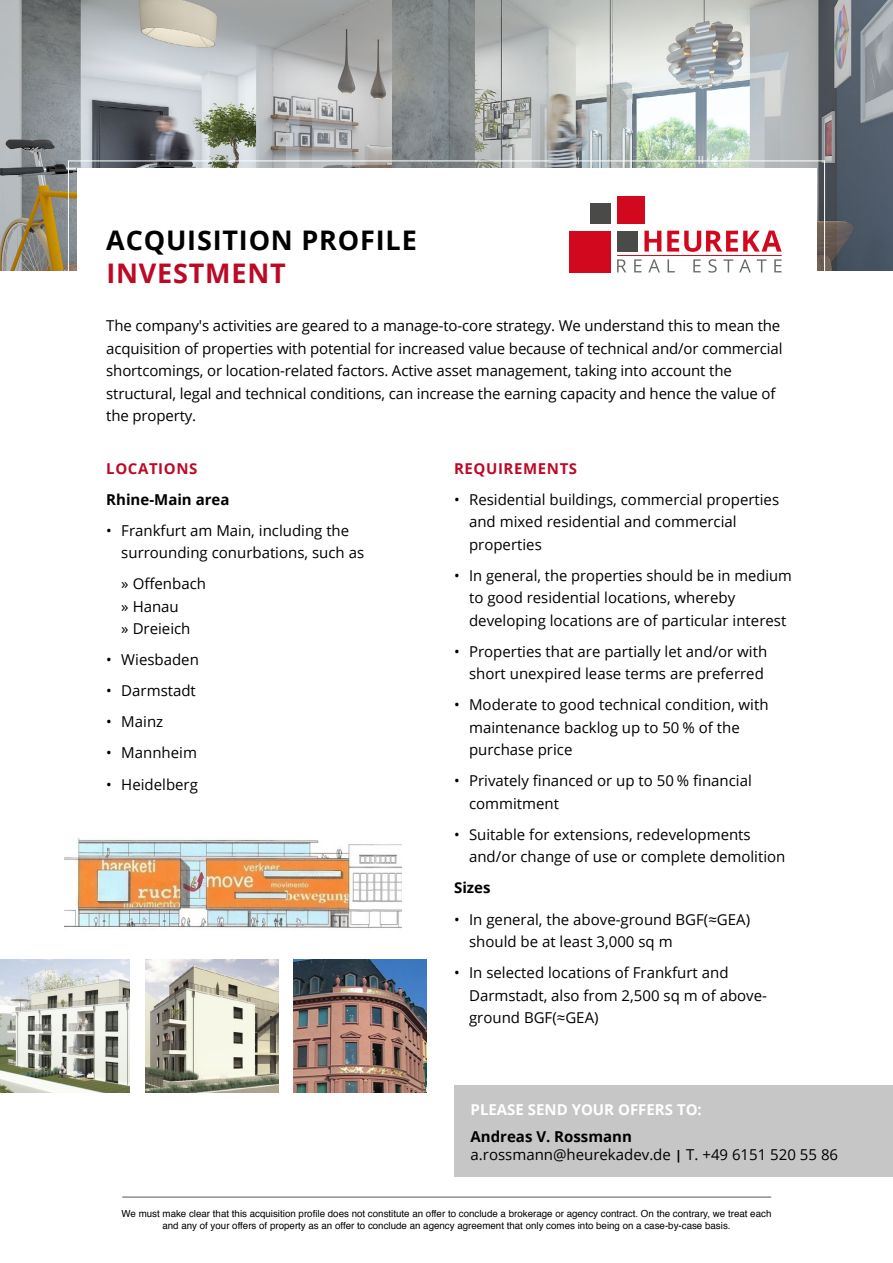
<style>
.page{position:relative;width:893px;height:1263px;background:#fff}
.page>*{position:absolute;margin:0;border:0;box-sizing:border-box;transform-origin:0 0}
.t1{font:700 27px "Open Sans";letter-spacing:.03em;color:#000}
.t2{font:700 27px "Open Sans";letter-spacing:.03em;color:#bd0926}
.t3{font:15px/22.5px "Open Sans";color:#000}
.t4{font:700 15px "Open Sans";color:#fff}
.t5{font:700 15px "Open Sans";letter-spacing:.04em;color:#bd0926}
.t6{font:700 15px "Open Sans";color:#000}
.t7{font:9.75px/12px "Helvetica";color:#000;text-align:center}
.s1{font-weight:700}
.s2{font-family:"Corporate SSCTOT Dem"}
</style>
<div class="page">
<img style="left:0;top:0;width:893px;height:270px">
<div style="left:77px;top:169px;width:739px;height:656px;background:#fff"></div>
<svg style="left:617px;top:259px;width:165px;height:14px"></svg>
<div style="left:617px;top:197px;width:27px;height:27px;background:#d2091e"></div>
<div style="left:569px;top:231px;width:41px;height:41px;background:#d2091e"></div>
<div style="left:617px;top:231px;width:21px;height:21px;background:#4a4a49"></div>
<div style="left:590px;top:203px;width:21px;height:21px;background:#4a4a49"></div>
<svg style="left:644px;top:231px;width:138px;height:21px"></svg>
<hr style="left:617px;top:255px;width:165px;height:1px;background:#d2091e">
<hr style="left:122px;top:1197px;width:649px;height:1px;background:#575756">
<div style="left:68px;top:161px;width:757px;height:157px;border:1px solid #fff"></div>
<img style="left:146px;top:960px;width:133px;height:133px">
<img style="left:293px;top:960px;width:133px;height:133px">
<img style="left:0;top:960px;width:129px;height:133px">
<img style="left:65px;top:838px;width:337px;height:90px">
<div style="left:454px;top:1085px;width:439px;height:91px;background:#c6c6c6"></div>
<h1 class="t1" style="left:106px;top:221px;width:312px">ACQUISITION PROFILE</h1>
<h1 class="t2" style="left:106px;top:254px;width:181px">INVESTMENT</h1>
<p class="t3" style="left:106px;top:314px;width:678px">The company's activities are geared to a manage-to-core strategy. We understand this to mean the acquisition of properties with potential for increased value because of technical and/or commercial shortcomings, or location-related factors. Active asset management, taking into account the structural, legal and technical conditions, can increase the earning capacity and hence the value of the property.</p>
<p class="t5" style="left:106px;top:458px;width:93px">LOCATIONS</p>
<p class="t6" style="left:106px;top:489px;width:125px">Rhine-Main area</p>
<p class="t3" style="left:121px;top:519px;width:244px;text-indent:-15px">• Frankfurt am Main, including the surrounding conurbations, such as</p>
<p class="t3" style="left:121px;top:572px;width:86px">» Offenbach » Hanau<br>» Dreieich</p>
<p class="t3" style="left:106px;top:648px;width:94px">• Wiesbaden</p>
<p class="t3" style="left:106px;top:679px;width:91px">• Darmstadt</p>
<p class="t3" style="left:106px;top:710px;width:58px">• Mainz</p>
<p class="t3" style="left:106px;top:741px;width:92px">• Mannheim</p>
<p class="t3" style="left:106px;top:772px;width:93px">• Heidelberg</p>
<p class="t5" style="left:454px;top:458px;width:125px">REQUIREMENTS</p>
<p class="t3" style="left:469px;top:488px;width:312px;text-indent:-15px">• Residential buildings, commercial properties and mixed residential and commercial properties</p>
<p class="t3" style="left:469px;top:564px;width:324px;text-indent:-15px">• In general, the properties should be in medium to good residential locations, whereby developing locations are of particular interest</p>
<p class="t3" style="left:454px;top:640px;width:315px;text-align:right">• Properties that are partially let and/or with short unexpired lease terms are preferred</p>
<p class="t3" style="left:469px;top:693px;width:301px;text-indent:-15px">• Moderate to good technical condition, with maintenance backlog up to 50 % of the purchase price</p>
<p class="t3" style="left:469px;top:769px;width:284px;text-indent:-15px">• Privately financed or up to 50 % financial commitment</p>
<p class="t3" style="left:469px;top:823px;width:318px;text-indent:-15px">• Suitable for extensions, redevelopments and/or change of use or complete demolition</p>
<p class="t6" style="left:454px;top:877px;width:38px">Sizes</p>
<p class="t3" style="left:469px;top:907px;width:283px;text-indent:-15px">• In general, the above-ground BGF(≈GEA) should be at least 3,000 sq m</p>
<p class="t3" style="left:469px;top:961px;width:299px;text-indent:-15px">• In selected locations of Frankfurt and<br>Darmstadt, also from 2,500 sq m of above&shy;ground BGF(≈GEA)</p>
<p class="t4" style="left:471px;top:1099px;width:233px">PLEASE SEND YOUR OFFERS TO:</p>
<p class="t3" style="left:471px;top:1127px;width:369px;line-height:18px"><span class="s1">Andreas V. Rossmann<br></span>a.rossmann@heurekadev.de <span class="s2">|</span> T. +49 6151 520 55 86</p>
<p class="t7" style="left:122px;top:1208px;width:651px">We must make clear that this acquisition profile does not constitute an offer to conclude a brokerage or agency contract. On the contrary, we treat each and any of your offers of property as an offer to conclude an agency agreement that only comes into being on a case-by-case basis.</p>
</div>
